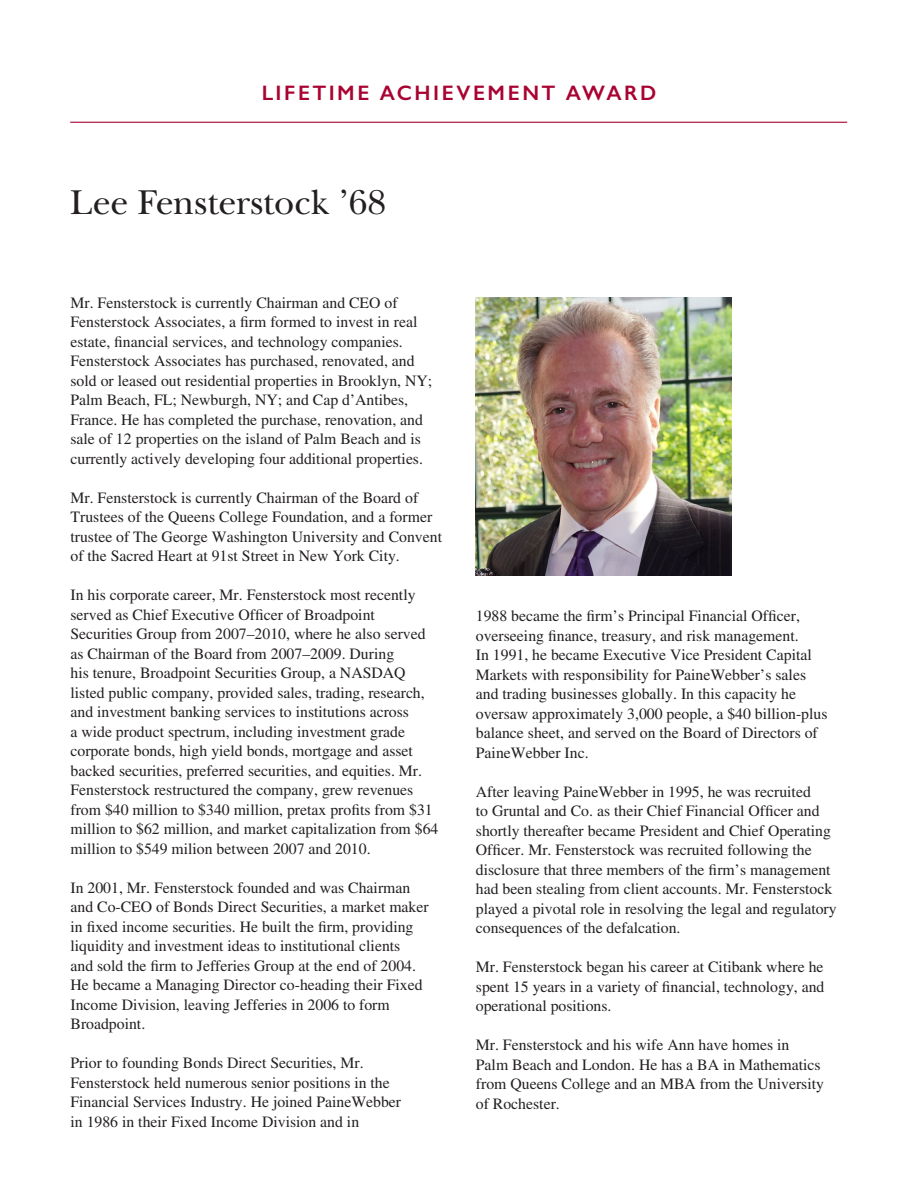
<style>
.page{position:relative;width:918px;height:1188px;background:#fff}
.page>*{position:absolute;margin:0;border:0;box-sizing:border-box;transform-origin:0 0}
.t1{font:36px "New Baskerville Std";letter-spacing:-.01em;color:#231f20}
.t2{font:600 21px "Gill Sans";letter-spacing:.12em;color:#a90332}
.t3{font:15.75px/19.5px "Times LT Std";color:#231f20}
</style>
<div class="page">
<img style="left:476px;top:297px;width:256px;height:279px">
<hr style="left:70px;top:122px;width:777px;height:1px;background:#a90332">
<p class="t2" style="left:262px;top:80px;width:396px">LIFETIME ACHIEVEMENT AWARD</p>
<p class="t1" style="left:70px;top:182px;width:318px">Lee Fensterstock ’68</p>
<p class="t3" style="left:70px;top:293px;width:363px">Mr. Fensterstock is currently Chairman and CEO of Fensterstock Associates, a firm formed to invest in real estate, financial services, and technology companies.<br>Fensterstock Associates has purchased, renovated, and sold or leased out residential properties in Brooklyn, NY; Palm Beach, FL; Newburgh, NY; and Cap d’Antibes, France. He has completed the purchase, renovation, and sale of 12 properties on the island of Palm Beach and is currently actively developing four additional properties.</p>
<p class="t3" style="left:70px;top:488px;width:373px">Mr. Fensterstock is currently Chairman of the Board of Trustees of the Queens College Foundation, and a former trustee of The George Washington University and Convent of the Sacred Heart at 91st Street in New York City.</p>
<p class="t3" style="left:70px;top:585px;width:369px">In his corporate career, Mr. Fensterstock most recently served as Chief Executive Officer of Broadpoint Securities Group from 2007–2010, where he also served as Chairman of the Board from 2007–2009. During<br>his tenure, Broadpoint Securities Group, a NASDAQ listed public company, provided sales, trading, research, and investment banking services to institutions across<br>a wide product spectrum, including investment grade corporate bonds, high yield bonds, mortgage and asset backed securities, preferred securities, and equities. Mr.<br>Fensterstock restructured the company, grew revenues from $40 million to $340 million, pretax profits from $31 million to $62 million, and market capitalization from $64 million to $549 milion between 2007 and 2010.</p>
<p class="t3" style="left:70px;top:878px;width:360px">In 2001, Mr. Fensterstock founded and was Chairman and Co-CEO of Bonds Direct Securities, a market maker in fixed income securities. He built the firm, providing liquidity and investment ideas to institutional clients<br>and sold the firm to Jefferies Group at the end of 2004.<br>He became a Managing Director co-heading their Fixed Income Division, leaving Jefferies in 2006 to form Broadpoint.</p>
<p class="t3" style="left:70px;top:1053px;width:332px">Prior to founding Bonds Direct Securities, Mr.<br>Fensterstock held numerous senior positions in the Financial Services Industry. He joined PaineWebber in 1986 in their Fixed Income Division and in</p>
<p class="t3" style="left:476px;top:606px;width:353px">1988 became the firm’s Principal Financial Officer, overseeing finance, treasury, and risk management.<br>In 1991, he became Executive Vice President Capital Markets with responsibility for PaineWebber’s sales and trading businesses globally. In this capacity he oversaw approximately 3,000 people, a $40 billion-plus balance sheet, and served on the Board of Directors of PaineWebber Inc.</p>
<p class="t3" style="left:476px;top:782px;width:362px">After leaving PaineWebber in 1995, he was recruited<br>to Gruntal and Co. as their Chief Financial Officer and shortly thereafter became President and Chief Operating Officer. Mr. Fensterstock was recruited following the disclosure that three members of the firm’s management had been stealing from client accounts. Mr. Fensterstock played a pivotal role in resolving the legal and regulatory consequences of the defalcation.</p>
<p class="t3" style="left:476px;top:957px;width:350px;text-align:justify">Mr. Fensterstock began his career at Citibank where he spent 15 years in a variety of financial, technology, and operational positions.</p>
<p class="t3" style="left:476px;top:1035px;width:350px">Mr. Fensterstock and his wife Ann have homes in<br>Palm Beach and London. He has a BA in Mathematics from Queens College and an MBA from the University</p>
<p class="t3" style="left:476px;top:1094px;width:85px">of Rochester.</p>
</div>
